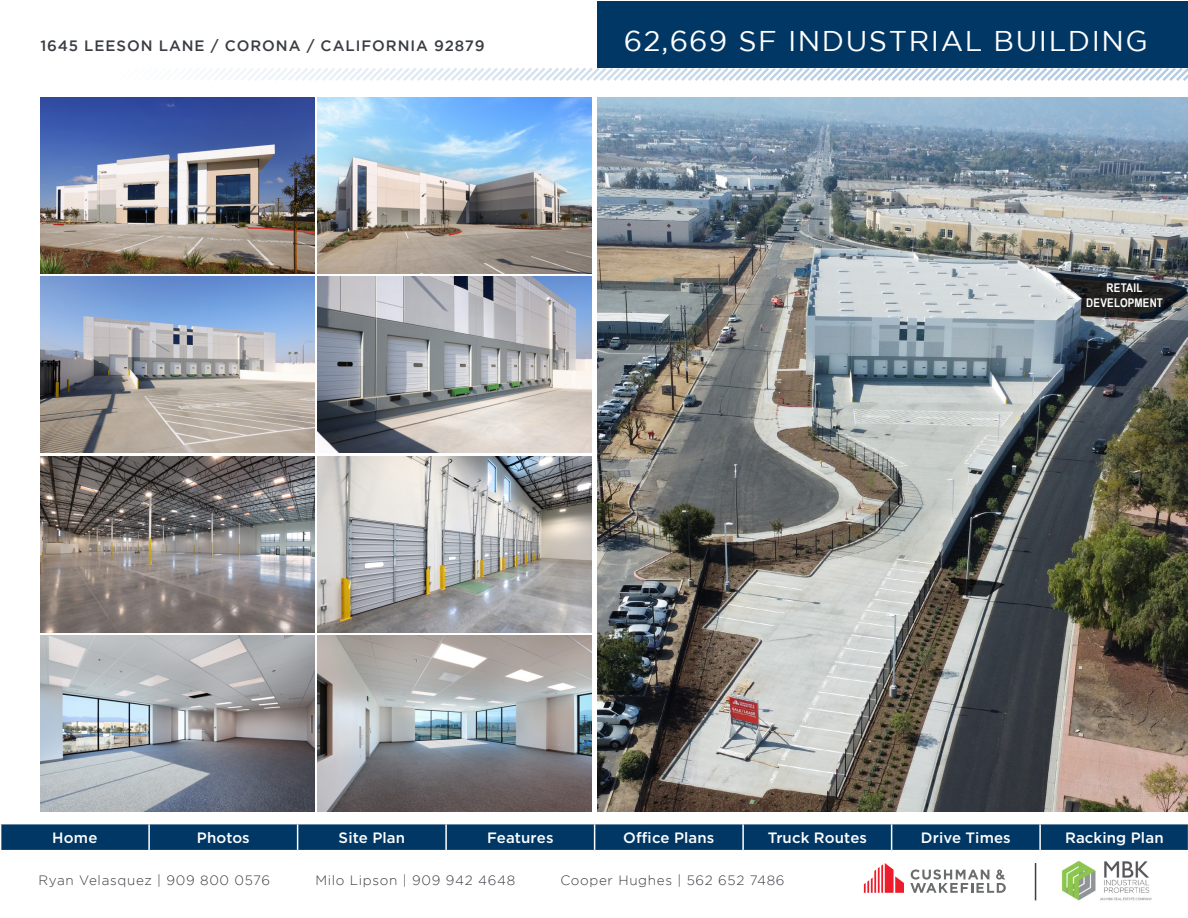
<style>
.page{position:relative;width:1188px;height:918px;background:#fff}
.page>*{position:absolute;margin:0;border:0;box-sizing:border-box;transform-origin:0 0}
.t1{font:28.5px "Gotham";letter-spacing:.055em;color:#fff}
.t2{font:500 15px "Gotham";letter-spacing:.005em;color:#fff}
.t3{font:500 15px "Gotham";letter-spacing:.065em;color:#393d43}
.t4{font:300 13.5px "Gotham";letter-spacing:.05em;color:#393d43}
.t5{font:700 12px/15px "Arial Narrow";letter-spacing:.015em;color:#fff;text-align:center}
</style>
<div class="page">
<div style="left:597px;top:1px;width:591px;height:67px;background:#003764"></div>
<svg style="left:215px;top:67px;width:973px;height:14px"></svg>
<svg style="left:864px;top:863px;width:40px;height:30px"></svg>
<svg style="left:910px;top:869px;width:96px;height:24px"></svg>
<svg style="left:0;top:824px;width:1188px;height:26px;background:#073c68"></svg>
<img style="left:1062px;top:861px;width:90px;height:40px">
<hr style="left:1035px;top:863px;width:1px;height:37px;background:#393d43">
<img style="left:597px;top:97px;width:591px;height:715px">
<svg style="left:947px;top:577px;width:58px;height:20px"></svg>
<img style="left:40px;top:98px;width:274px;height:175px">
<img style="left:40px;top:456px;width:274px;height:176px">
<img style="left:318px;top:98px;width:274px;height:175px">
<img style="left:40px;top:277px;width:274px;height:176px">
<img style="left:318px;top:456px;width:274px;height:176px">
<img style="left:40px;top:636px;width:274px;height:176px">
<img style="left:317px;top:277px;width:274px;height:176px">
<img style="left:317px;top:636px;width:274px;height:176px">
<svg style="left:1049px;top:272px;width:138px;height:47px;background:#4e5154"></svg>
<p class="t3" style="left:40px;top:37px;width:446px">1645 LEESON LANE / CORONA / CALIFORNIA 92879</p>
<h1 class="t1" style="left:624px;top:25px;width:526px">62,669 SF INDUSTRIAL BUILDING</h1>
<p class="t5" style="left:1086px;top:280px;width:78px">RETAIL<br>DEVELOPMENT</p>
<p class="t2" style="left:52px;top:828px;width:47px">Home</p>
<p class="t2" style="left:197px;top:828px;width:54px">Photos</p>
<p class="t2" style="left:339px;top:828px;width:68px">Site Plan</p>
<p class="t2" style="left:487px;top:828px;width:68px">Features</p>
<p class="t2" style="left:623px;top:828px;width:93px">Office Plans</p>
<p class="t2" style="left:768px;top:828px;width:101px">Truck Routes</p>
<p class="t2" style="left:921px;top:828px;width:91px">Drive Times</p>
<p class="t2" style="left:1065px;top:828px;width:100px">Racking Plan</p>
<p class="t4" style="left:38px;top:873px;width:233px">Ryan Velasquez | 909 800 0576</p>
<p class="t4" style="left:315px;top:873px;width:201px">Milo Lipson | 909 942 4648</p>
<p class="t4" style="left:560px;top:873px;width:226px">Cooper Hughes | 562 652 7486</p>
</div>
